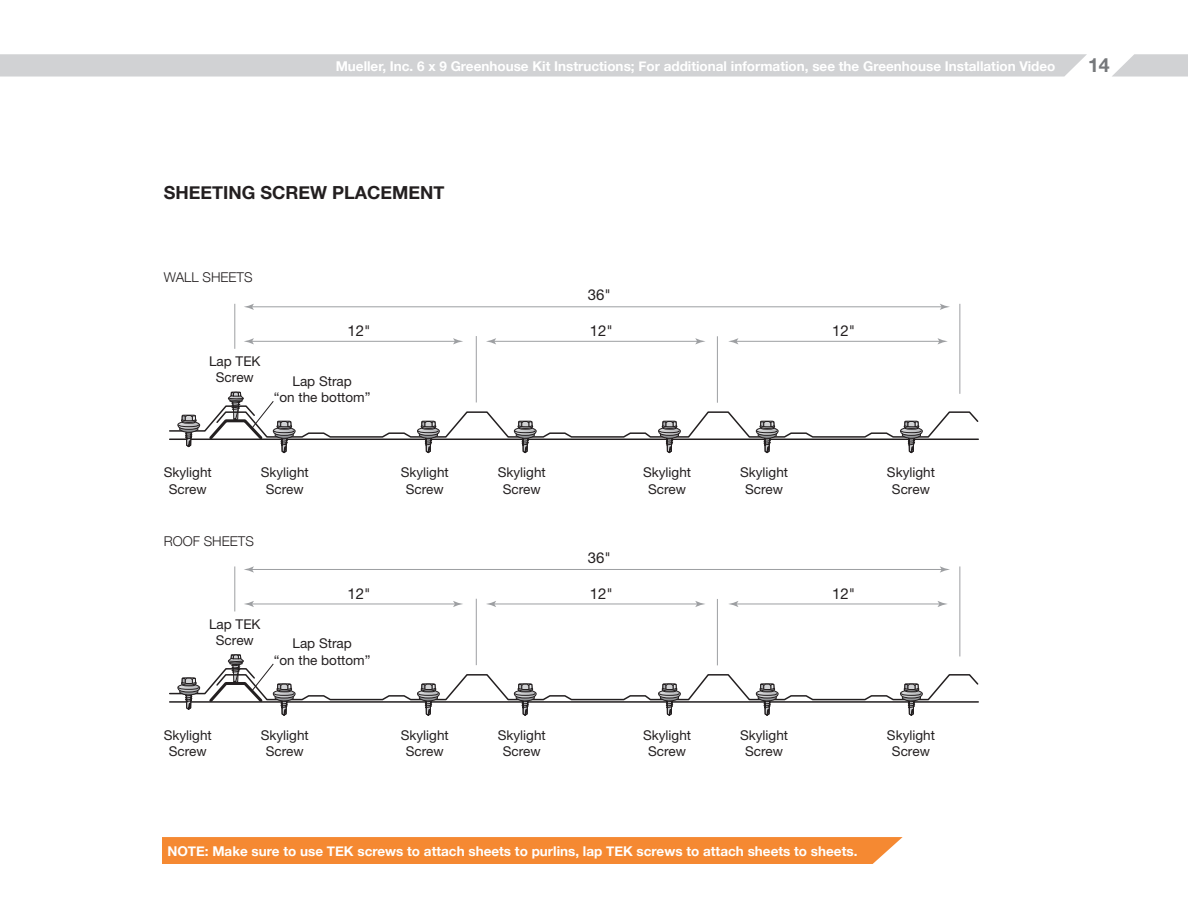
<style>
.page{position:relative;width:1188px;height:918px;background:#fff}
.page>*{position:absolute;margin:0;border:0;box-sizing:border-box;transform-origin:0 0}
.t1{font:700 19.5px "Helvetica Neue";color:#76787b}
.t2{font:700 18px "Helvetica Neue";color:#231f20}
.t3{font:15px "Helvetica Neue";color:#231f20}
.t4{font:13.5px/16.2px "Helvetica Neue";color:#231f20;text-align:center}
.t5{font:700 13.5px "Helvetica Neue";color:#fff}
.t6{font:300 13.5px "Helvetica Neue";color:#231f20}
</style>
<div class="page">
<svg style="left:0;top:54px;width:1087px;height:23px;background:#d2d3d5"></svg>
<svg style="left:1112px;top:54px;width:76px;height:23px;background:#d8d9db"></svg>
<hr style="left:234px;top:304px;width:1px;height:45px;background:#9d9fa2">
<hr style="left:717px;top:336px;width:1px;height:67px;background:#9d9fa2">
<hr style="left:959px;top:304px;width:1px;height:90px;background:#9d9fa2">
<hr style="left:251px;top:306px;width:692px;height:1px;background:#9d9fa2">
<svg style="left:244px;top:304px;width:10px;height:6px"></svg>
<svg style="left:940px;top:304px;width:10px;height:6px"></svg>
<hr style="left:735px;top:341px;width:206px;height:1px;background:#9d9fa2">
<svg style="left:728px;top:338px;width:10px;height:6px"></svg>
<svg style="left:938px;top:338px;width:10px;height:6px"></svg>
<hr style="left:476px;top:336px;width:1px;height:66px;background:#9d9fa2">
<hr style="left:493px;top:341px;width:206px;height:1px;background:#9d9fa2">
<svg style="left:486px;top:338px;width:10px;height:6px"></svg>
<svg style="left:695px;top:338px;width:10px;height:6px"></svg>
<hr style="left:251px;top:341px;width:205px;height:1px;background:#9d9fa2">
<svg style="left:244px;top:338px;width:10px;height:6px"></svg>
<svg style="left:453px;top:338px;width:10px;height:6px"></svg>
<svg style="left:169px;top:361px;width:810px;height:93px"></svg>
<hr style="left:234px;top:566px;width:1px;height:45px;background:#9d9fa2">
<hr style="left:717px;top:599px;width:1px;height:66px;background:#9d9fa2">
<hr style="left:959px;top:566px;width:1px;height:90px;background:#9d9fa2">
<hr style="left:251px;top:569px;width:692px;height:1px;background:#9d9fa2">
<svg style="left:244px;top:566px;width:10px;height:7px"></svg>
<svg style="left:940px;top:566px;width:10px;height:7px"></svg>
<hr style="left:735px;top:604px;width:206px;height:1px;background:#9d9fa2">
<svg style="left:729px;top:601px;width:9px;height:6px"></svg>
<svg style="left:938px;top:601px;width:9px;height:6px"></svg>
<hr style="left:476px;top:599px;width:1px;height:66px;background:#9d9fa2">
<hr style="left:493px;top:604px;width:206px;height:1px;background:#9d9fa2">
<svg style="left:486px;top:601px;width:10px;height:6px"></svg>
<svg style="left:695px;top:601px;width:10px;height:6px"></svg>
<hr style="left:251px;top:604px;width:205px;height:1px;background:#9d9fa2">
<svg style="left:244px;top:601px;width:10px;height:6px"></svg>
<svg style="left:453px;top:601px;width:10px;height:6px"></svg>
<svg style="left:169px;top:623px;width:810px;height:93px"></svg>
<div style="left:162px;top:837px;width:741px;height:27px;background:#f58932"></div>
<p class="t5" style="left:336px;top:55px;width:721px">Mueller, Inc. 6 x 9 Greenhouse Kit Instructions; For additional information, see the Greenhouse Installation Video</p>
<h1 class="t1" style="left:1088px;top:49px;width:23px">14</h1>
<h2 class="t2" style="left:164px;top:178px;width:282px">SHEETING SCREW PLACEMENT</h2>
<p class="t6" style="left:164px;top:266px;width:90px">WALL SHEETS</p>
<p class="t4" style="left:209px;top:354px;width:53px">Lap TEK<br>Screw</p>
<p class="t3" style="left:588px;top:284px;width:25px">36"</p>
<p class="t3" style="left:348px;top:320px;width:25px">12"</p>
<p class="t3" style="left:590px;top:320px;width:25px">12"</p>
<p class="t3" style="left:832px;top:320px;width:25px">12"</p>
<p class="t4" style="left:274px;top:374px;width:98px">Lap Strap<br>“on the bottom”</p>
<p class="t4" style="left:401px;top:465px;width:50px">Skylight<br>Screw</p>
<p class="t4" style="left:498px;top:465px;width:50px">Skylight<br>Screw</p>
<p class="t4" style="left:164px;top:465px;width:50px">Skylight<br>Screw</p>
<p class="t4" style="left:261px;top:465px;width:50px">Skylight<br>Screw</p>
<p class="t4" style="left:643px;top:465px;width:50px">Skylight<br>Screw</p>
<p class="t4" style="left:740px;top:465px;width:50px">Skylight<br>Screw</p>
<p class="t4" style="left:887px;top:465px;width:50px">Skylight<br>Screw</p>
<p class="t6" style="left:164px;top:530px;width:92px">ROOF SHEETS</p>
<p class="t4" style="left:209px;top:617px;width:53px">Lap TEK<br>Screw</p>
<p class="t3" style="left:588px;top:547px;width:25px">36"</p>
<p class="t3" style="left:348px;top:583px;width:25px">12"</p>
<p class="t3" style="left:590px;top:583px;width:25px">12"</p>
<p class="t3" style="left:832px;top:583px;width:25px">12"</p>
<p class="t4" style="left:274px;top:636px;width:98px">Lap Strap<br>“on the bottom”</p>
<p class="t4" style="left:401px;top:728px;width:50px">Skylight<br>Screw</p>
<p class="t4" style="left:498px;top:728px;width:50px">Skylight<br>Screw</p>
<p class="t4" style="left:164px;top:728px;width:50px">Skylight<br>Screw</p>
<p class="t4" style="left:261px;top:728px;width:50px">Skylight<br>Screw</p>
<p class="t4" style="left:643px;top:728px;width:50px">Skylight<br>Screw</p>
<p class="t4" style="left:740px;top:728px;width:50px">Skylight<br>Screw</p>
<p class="t4" style="left:887px;top:728px;width:50px">Skylight<br>Screw</p>
<p class="t5" style="left:167px;top:840px;width:692px">NOTE: Make sure to use TEK screws to attach sheets to purlins, lap TEK screws to attach sheets to sheets.</p>
</div>
